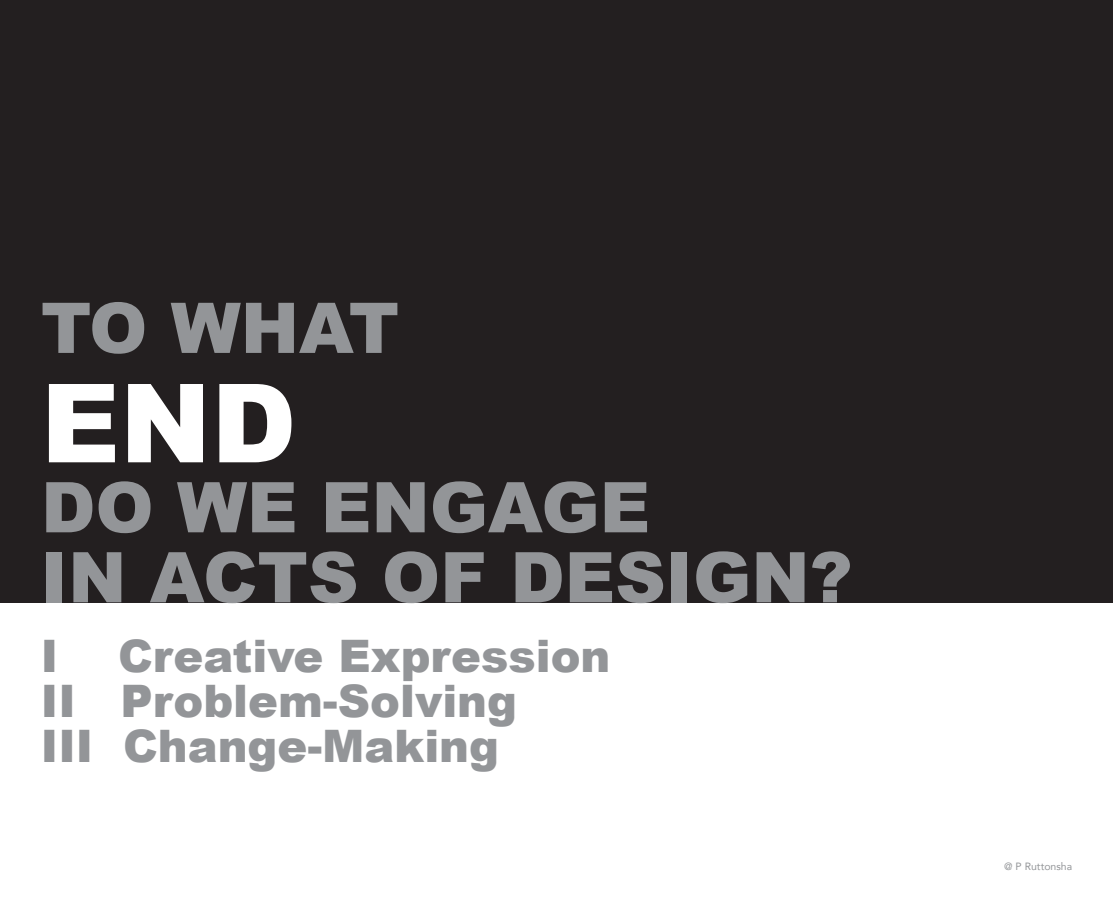
<style>
.page{position:relative;width:1113px;height:903px;background:#fff}
.page>*{position:absolute;margin:0;border:0;box-sizing:border-box;transform-origin:0 0}
.t1{font:900 109.38px "Arial";color:#fff}
.t2{font:900 70px/70px "Arial";color:#939598}
.t3{font:900 44.8px "Arial";color:#939598}
.t4{font:10.5px "Avenir";color:#939598}
</style>
<div class="page">
<div style="left:0;top:0;width:1113px;height:602px;background:#231f20"></div>
<p class="t2" style="left:41px;top:291px;width:360px">TO WHAT</p>
<p class="t1" style="left:41px;top:344px;width:257px">END</p>
<p class="t2" style="left:41px;top:470px;width:813px">DO WE ENGAGE<br>IN ACTS OF DESIGN?</p>
<p class="t3" style="left:41px;top:624px;width:19px">I</p>
<p class="t3" style="left:118px;top:624px;width:494px">Creative Expression</p>
<p class="t3" style="left:41px;top:669px;width:478px">II Problem-Solving</p>
<p class="t3" style="left:41px;top:713px;width:460px">III Change-Making</p>
<p class="t4" style="left:1004px;top:857px;width:69px">@ P Ruttonsha</p>
</div>
